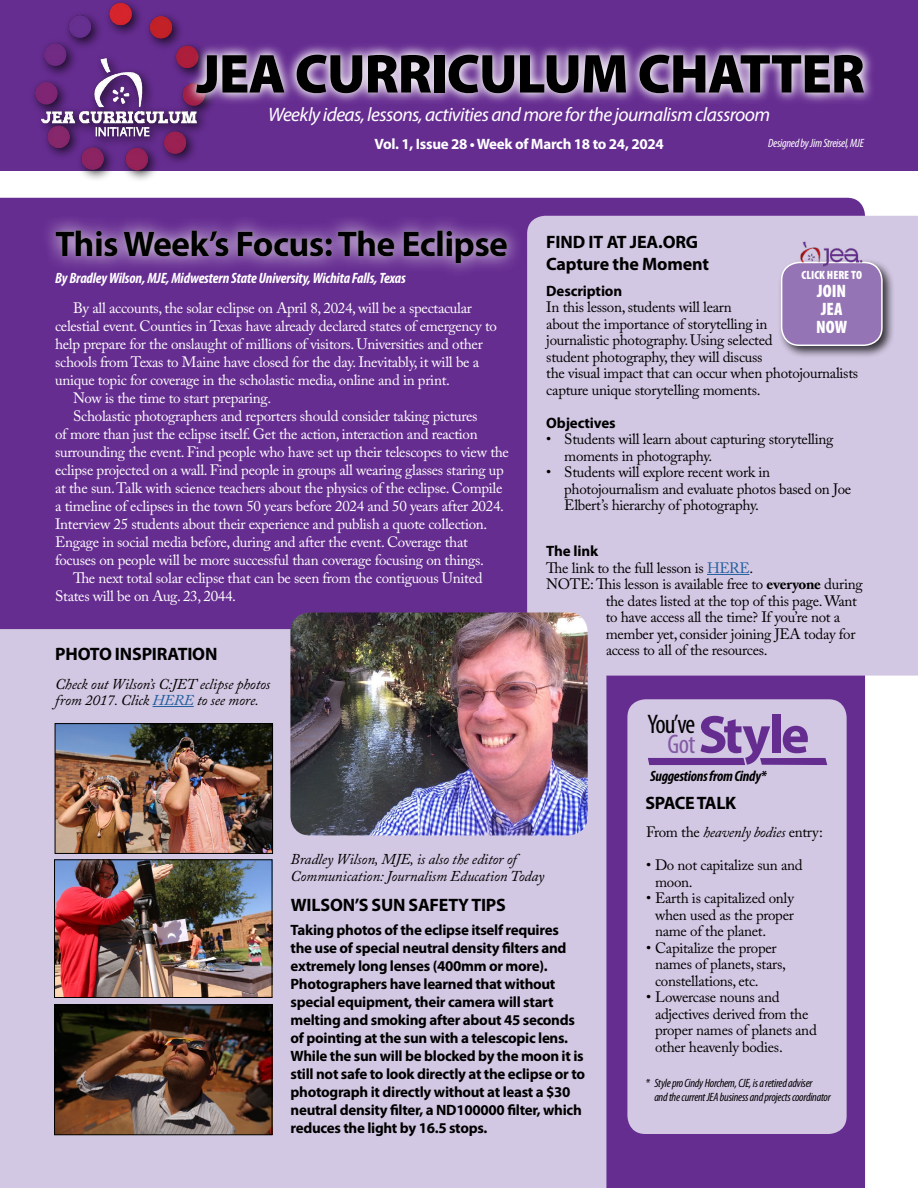
<style>
.page{position:relative;width:918px;height:1188px;background:#fff}
.page>*{position:absolute;margin:0;border:0;box-sizing:border-box;transform-origin:0 0}
.t1{font:900 55.5px "Myriad Pro";letter-spacing:-.02em;color:#000}
.t2{font:700 54px "Myriad Pro";letter-spacing:-.04em;color:#662d91}
.t3{font:700 36px "Myriad Pro";letter-spacing:-.02em;color:#000}
.t4{font:condensed 27px "Myriad Pro";color:#000}
.t5{font:condensed 27px "Myriad Pro";color:#825aa5}
.t6{font:italic 19.5px "Myriad Pro";letter-spacing:-.03em;color:#fff}
.t7{font:700 18px/22px "Myriad Pro";letter-spacing:-.01em;color:#000}
.t8{font:900 condensed 18px/18px "Myriad Pro";color:#fff}
.t9{font:15px "Adobe Caslon Pro";letter-spacing:-.02em;color:#fff}
.t10{font:15px/16.5px "Adobe Caslon Pro";letter-spacing:-.02em;color:#000}
.t11{font:700 15px/18px "Myriad Pro";letter-spacing:-.02em;color:#000}
.t12{font:italic 15px/16.5px "Adobe Caslon Pro";letter-spacing:-.01em;color:#000}
.t13{font:italic 700 condensed 15px "Myriad Pro";letter-spacing:-.01em;color:#fff}
.t14{font:700 15px "Myriad Pro";letter-spacing:-.02em;color:#fff}
.t15{font:italic 700 condensed 15px "Myriad Pro";letter-spacing:-.02em;color:#000}
.t16{font:italic condensed 12px/13.5px "Myriad Pro";letter-spacing:-.02em;color:#000}
.t17{font:italic condensed 12px "Myriad Pro";letter-spacing:-.02em;color:#fff}
.t18{font:900 condensed 12px "Myriad Pro";color:#fff}
.s1{color:#215e9e}
.s2{font-weight:700}
.s3{font-style:normal}
</style>
<div class="page">
<div style="left:0;top:198px;width:865px;height:990px;background:#662d91"></div>
<div style="left:627px;top:699px;width:220px;height:435px;background:#d3c8e3;border-radius:18px"></div>
<div style="left:0;top:0;width:918px;height:170px;background:#662d91"></div>
<div style="left:29px;top:0;width:189px;height:182px;background:#000;opacity:.75"></div>
<img style="left:29px;top:3px;width:189px;height:167px">
<svg style="left:40px;top:214px;width:483px;height:65px;background:#7e4ea2"></svg>
<div style="left:527px;top:216px;width:391px;height:460px;background:#d3c8e3"></div>
<hr style="left:707px;top:574px;width:42px;height:1px;background:#215e9e">
<svg style="left:648px;top:758px;width:97px;height:7px"></svg>
<svg style="left:760px;top:758px;width:67px;height:7px"></svg>
<div style="left:0;top:629px;width:606px;height:559px;background:#d3c8e3"></div>
<img style="left:290px;top:612px;width:298px;height:223px">
<div style="left:184px;top:41px;width:692px;height:66px;background:#fff;opacity:.87"></div>
<img style="left:57px;top:725px;width:214px;height:127px">
<div style="left:55px;top:723px;width:218px;height:131px;border:1px solid #000"></div>
<img style="left:56px;top:862px;width:214px;height:134px">
<div style="left:54px;top:860px;width:218px;height:138px;border:1px solid #000"></div>
<img style="left:56px;top:1007px;width:214px;height:126px">
<div style="left:54px;top:1005px;width:218px;height:130px;border:1px solid #000"></div>
<hr style="left:153px;top:706px;width:41px;height:1px;background:#215e9e">
<div style="left:777px;top:258px;width:118px;height:101px;background:#000;opacity:.75"></div>
<div style="left:782px;top:262px;width:100px;height:83px;background:#9474b4;border-radius:18px"></div>
<div style="left:781px;top:262px;width:102px;height:84px;border:2px solid #fff;border-radius:18px"></div>
<img style="left:793px;top:238px;width:75px;height:29px">
<h1 class="t1" style="left:196px;top:37px;width:670px">JEA CURRICULUM CHATTER</h1>
<h3 class="t6" style="left:268px;top:103px;width:504px">Weekly ideas, lessons, activities and more for the journalism classroom</h3>
<p class="t14" style="left:375px;top:134px;width:291px">Vol. 1, Issue 28 • Week of March 18 to 24, 2024</p>
<p class="t17" style="left:768px;top:136px;width:97px">Designed by Jim Streisel, MJE</p>
<h3 class="t3" style="left:55px;top:221px;width:455px">This Week’s Focus: The Eclipse</h3>
<p class="t13" style="left:55px;top:268px;width:352px">By Bradley Wilson, MJE, Midwestern State University, Wichita Falls, Texas</p>
<p class="t9" style="left:73px;top:299px;width:400px">By all accounts, the solar eclipse on April 8, 2024, will be a spectacular</p>
<p class="t9" style="left:55px;top:317px;width:443px">celestial event. Counties in Texas have already declared states of emergency to</p>
<p class="t9" style="left:55px;top:335px;width:429px">help prepare for the onslaught of millions of visitors. Universities and other</p>
<p class="t9" style="left:55px;top:353px;width:426px">schools from Texas to Maine have closed for the day. Inevitably, it will be a</p>
<p class="t9" style="left:55px;top:371px;width:396px">unique topic for coverage in the scholastic media, online and in print.</p>
<p class="t9" style="left:73px;top:389px;width:200px">Now is the time to start preparing.</p>
<p class="t9" style="left:73px;top:407px;width:406px">Scholastic photographers and reporters should consider taking pictures</p>
<p class="t9" style="left:55px;top:425px;width:424px">of more than just the eclipse itself. Get the action, interaction and reaction</p>
<p class="t9" style="left:55px;top:443px;width:455px">surrounding the event. Find people who have set up their telescopes to view the</p>
<p class="t9" style="left:55px;top:461px;width:450px">eclipse projected on a wall. Find people in groups all wearing glasses staring up</p>
<p class="t9" style="left:55px;top:479px;width:449px">at the sun. Talk with science teachers about the physics of the eclipse. Compile</p>
<p class="t9" style="left:55px;top:497px;width:451px">a timeline of eclipses in the town 50 years before 2024 and 50 years after 2024.</p>
<p class="t9" style="left:55px;top:515px;width:434px">Interview 25 students about their experience and publish a quote collection.</p>
<p class="t9" style="left:55px;top:533px;width:414px">Engage in social media before, during and after the event. Coverage that</p>
<p class="t9" style="left:55px;top:551px;width:431px">focuses on people will be more successful than coverage focusing on things.</p>
<p class="t9" style="left:73px;top:569px;width:411px">The next total solar eclipse that can be seen from the contiguous United</p>
<p class="t9" style="left:55px;top:587px;width:183px">States will be on Aug. 23, 2044.</p>
<p class="t7" style="left:55px;top:643px;width:164px">PHOTO INSPIRATION</p>
<p class="t12" style="left:55px;top:675px;width:217px">Check out Wilson’s C:JET eclipse photos from 2017. Click <span class="s1">HERE</span> to see more.</p>
<p class="t7" style="left:546px;top:231px;width:164px">FIND IT AT JEA.ORG<br>Capture the Moment</p>
<p class="t11" style="left:546px;top:281px;width:77px">Description</p>
<p class="t10" style="left:546px;top:299px;width:313px">In this lesson, students will learn<br>about the importance of storytelling in<br>journalistic photography. Using selected<br>student photography, they will discuss<br>the visual impact that can occur when photojournalists capture unique storytelling moments.</p>
<p class="t11" style="left:546px;top:413px;width:71px">Objectives</p>
<p class="t10" style="left:564px;top:431px;width:271px;text-indent:-18px">• Students will learn about capturing storytelling moments in photography.</p>
<p class="t10" style="left:564px;top:464px;width:288px;text-indent:-18px">• Students will explore recent work in photojournalism and evaluate photos based on Joe<br>Elbert’s hierarchy of photography.</p>
<p class="t11" style="left:546px;top:542px;width:53px">The link</p>
<p class="t10" style="left:546px;top:560px;width:208px">The link to the full lesson is <span class="s1">HERE</span>.</p>
<p class="t10" style="left:546px;top:576px;width:318px">NOTE: This lesson is available free to <span class="s2">everyone</span> during</p>
<p class="t10" style="left:606px;top:593px;width:253px">the dates listed at the top of this page. Want</p>
<p class="t10" style="left:606px;top:609px;width:236px">to have access all the time? If you’re not a</p>
<p class="t10" style="left:606px;top:626px;width:251px">member yet, consider joining JEA today for</p>
<p class="t10" style="left:606px;top:642px;width:163px">access to all of the resources.</p>
<p class="t18" style="left:802px;top:267px;width:62px">CLICK HERE TO</p>
<p class="t8" style="left:816px;top:282px;width:33px">JOIN<br>JEA<br>NOW</p>
<h2 class="t2" style="left:698px;top:699px;width:113px">Style</h2>
<p class="t15" style="left:650px;top:767px;width:118px">Suggestions from Cindy*</p>
<h3 class="t4" style="left:648px;top:708px;width:49px">You’ve</h3>
<h3 class="t5" style="left:667px;top:728px;width:29px">Got</h3>
<p class="t12" style="left:291px;top:851px;width:255px">Bradley Wilson, MJE, is also the editor of<br>Communication: Journalism Education Today</p>
<p class="t7" style="left:291px;top:894px;width:217px">WILSON’S SUN SAFETY TIPS</p>
<p class="t11" style="left:291px;top:921px;width:296px">Taking photos of the eclipse itself requires<br>the use of special neutral density filters and extremely long lenses (400mm or more).<br>Photographers have learned that without special equipment, their camera will start melting and smoking after about 45 seconds of pointing at the sun with a telescopic lens.<br>While the sun will be blocked by the moon it is still not safe to look directly at the eclipse or to photograph it directly without at least a $30 neutral density filter, a ND100000 filter, which reduces the light by 16.5 stops.</p>
<p class="t7" style="left:646px;top:792px;width:92px">SPACE TALK</p>
<p class="t12" style="left:646px;top:824px;width:178px"><span class="s3">From the</span> heavenly bodies <span class="s3">entry:</span></p>
<p class="t10" style="left:655px;top:857px;width:149px;text-indent:-9px">• Do not capitalize sun and moon.</p>
<p class="t10" style="left:655px;top:890px;width:140px;text-align:justify;text-indent:-9px">• Earth is capitalized only when used as the proper name of the planet.</p>
<p class="t10" style="left:655px;top:939px;width:132px;text-indent:-9px">• Capitalize the proper names of planets, stars, constellations, etc.</p>
<p class="t10" style="left:655px;top:989px;width:163px;text-indent:-9px">• Lowercase nouns and adjectives derived from the proper names of planets and other heavenly bodies.</p>
<p class="t16" style="left:654px;top:1076px;width:178px;text-indent:-9px">* Style pro Cindy Horchem, CJE, is a retired adviser<br>and the current JEA business and projects coordinator</p>
</div>
